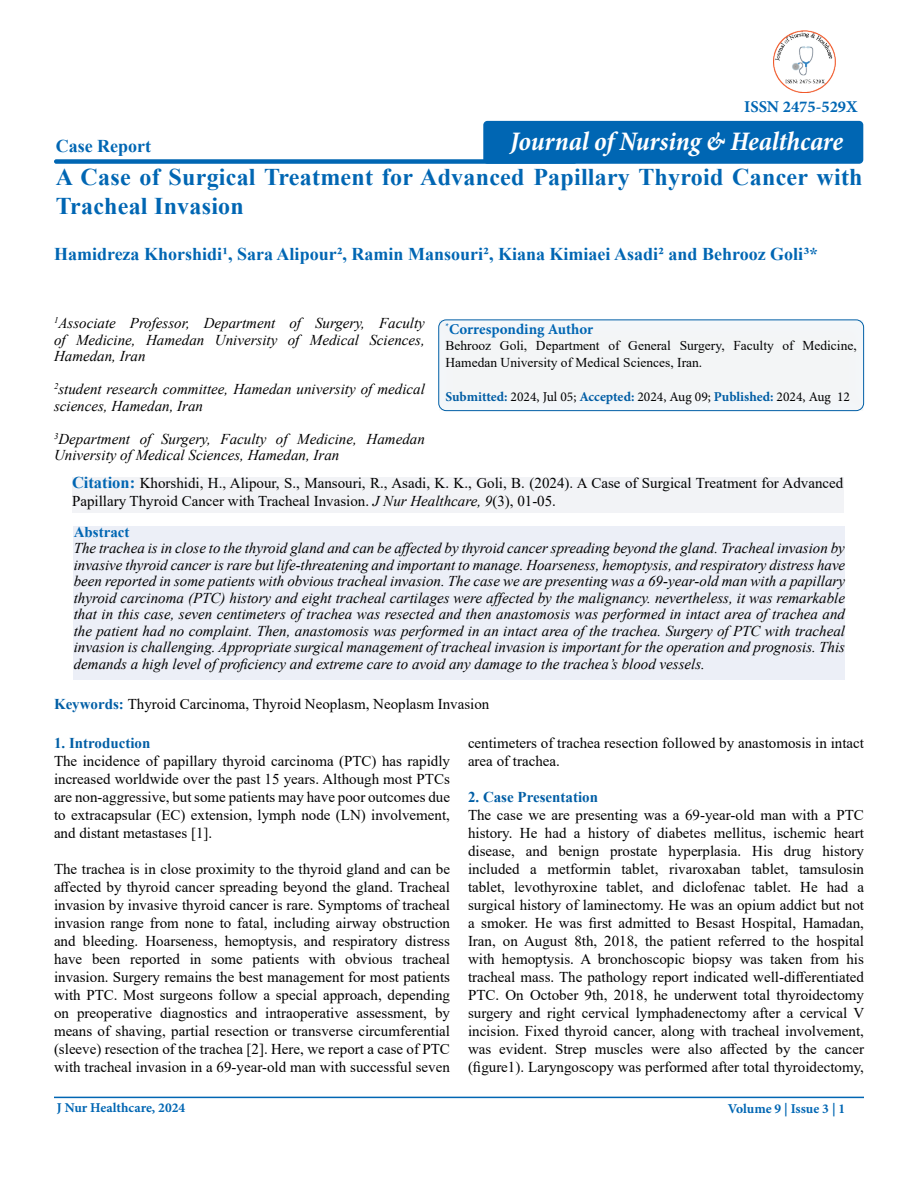
<style>
.page{position:relative;width:918px;height:1188px;background:#fff}
.page>*{position:absolute;margin:0;border:0;box-sizing:border-box;transform-origin:0 0}
.t1{font:italic 700 condensed 27px "Minion Pro";letter-spacing:-.005em;color:#fff}
.t2{font:700 24px/28.8px "Times New Roman";letter-spacing:.01em;color:#0066b3}
.t3{font:700 18px "Times New Roman";color:#0066b3}
.t4{font:700 16.5px "Minion Pro";color:#0066b3}
.t5{font:15px/18px "Times New Roman";color:#000;text-align:justify}
.t6{font:italic 15px/16.5px "Times New Roman";color:#000;text-align:justify}
.t7{font:700 15px "Times New Roman";color:#005ea5}
.t8{font:700 15px "Minion Pro";color:#0066b3}
.t9{font:700 15px "Times New Roman";color:#0066b3}
.t10{font:13.5px/16.5px "Times New Roman";color:#000}
.t11{font:13.5px "Minion Pro";color:#000}
.t12{font:700 13.5px "Minion Pro";color:#0066b3}
.s1{font-weight:700;color:#005da4}
.s2{font-weight:700;font-size:16.5px;color:#0066b3}
.s3{font-style:italic}
.s4{font-weight:700;color:#005ea5}
</style>
<div class="page">
<div style="left:483px;top:121px;width:380px;height:43px;background:#0066b3;border-radius:4px"></div>
<div style="left:54px;top:159px;width:523px;height:5px;background:#0066b3;border-radius:2px"></div>
<hr style="left:54px;top:1097px;width:810px;height:1px;background:#0066b3">
<div style="left:425px;top:310px;width:452px;height:102px;background:#f3f5f6"></div>
<img style="left:773px;top:30px;width:63px;height:62px">
<div style="left:72px;top:477px;width:771px;height:35px;background:#f2f3f6"></div>
<div style="left:438px;top:320px;width:426px;height:91px;border:1px solid #015fa6;border-radius:8px"></div>
<div style="left:74px;top:526px;width:771px;height:154px;background:#eceff7"></div>
<p class="t4" style="left:744px;top:96px;width:115px">ISSN 2475-529X</p>
<h1 class="t1" style="left:510px;top:122px;width:334px">Journal of Nursing &amp; Healthcare</h1>
<h2 class="t2" style="left:56px;top:162px;width:808px">A Case of Surgical Treatment for Advanced Papillary Thyroid Cancer with<br>Tracheal Invasion</h2>
<p class="t3" style="left:56px;top:133px;width:97px">Case Report</p>
<p class="t3" style="left:54px;top:241px;width:766px">Hamidreza Khorshidi1, Sara Alipour2, Ramin Mansouri2, Kiana Kimiaei Asadi2 and Behrooz Goli3*</p>
<p class="t6" style="left:54px;top:314px;width:372px"><sup>1</sup>Associate Professor, Department of Surgery, Faculty of Medicine, Hamedan University of Medical Sciences, Hamedan, Iran</p>
<p class="t6" style="left:54px;top:380px;width:372px"><sup>2</sup>student research committee, Hamedan university of medical sciences, Hamedan, Iran</p>
<p class="t6" style="left:54px;top:430px;width:372px"><sup>3</sup>Department of Surgery, Faculty of Medicine, Hamedan<br>University of Medical Sciences, Hamedan, Iran</p>
<p class="t8" style="left:446px;top:318px;width:149px"><sup>*</sup>Corresponding Author</p>
<p class="t10" style="left:446px;top:337px;width:413px">Behrooz Goli, Department of General Surgery, Faculty of Medicine,<br>Hamedan University of Medical Sciences, Iran.</p>
<p class="t11" style="left:446px;top:388px;width:406px"><span class="s1">Submitted:</span> 2024, Jul 05; <span class="s1">Accepted:</span> 2024, Aug 09; <span class="s1">Published:</span> 2024, Aug 12</p>
<p class="t5" style="left:72px;top:474px;width:773px"><span class="s2">Citation:</span> Khorshidi, H., Alipour, S., Mansouri, R., Asadi, K. K., Goli, B. (2024). A Case of Surgical Treatment for Advanced<br>Papillary Thyroid Cancer with Tracheal Invasion. <span class="s3">J Nur Healthcare, 9</span>(3), 01-05.</p>
<p class="t9" style="left:74px;top:521px;width:57px">Abstract</p>
<p class="t6" style="left:74px;top:540px;width:773px">The trachea is in close to the thyroid gland and can be affected by thyroid cancer spreading beyond the gland. Tracheal invasion by invasive thyroid cancer is rare but life-threatening and important to manage. Hoarseness, hemoptysis, and respiratory distress have been reported in some patients with obvious tracheal invasion. The case we are presenting was a 69-year-old man with a papillary thyroid carcinoma (PTC) history and eight tracheal cartilages were affected by the malignancy. nevertheless, it was remarkable that in this case, seven centimeters of trachea was resected and then anastomosis was performed in intact area of trachea and the patient had no complaint. Then, anastomosis was performed in an intact area of the trachea. Surgery of PTC with tracheal invasion is challenging. Appropriate surgical management of tracheal invasion is important for the operation and prognosis. This demands a high level of proficiency and extreme care to avoid any damage to the trachea’s blood vessels.</p>
<p class="t5" style="left:54px;top:694px;width:437px"><span class="s4">Keywords:</span> Thyroid Carcinoma, Thyroid Neoplasm, Neoplasm Invasion</p>
<p class="t7" style="left:54px;top:733px;width:98px">1. Introduction</p>
<p class="t5" style="left:54px;top:752px;width:398px">The incidence of papillary thyroid carcinoma (PTC) has rapidly increased worldwide over the past 15 years. Although most PTCs are non-aggressive, but some patients may have poor outcomes due to extracapsular (EC) extension, lymph node (LN) involvement, and distant metastases [1].</p>
<p class="t5" style="left:54px;top:860px;width:398px">The trachea is in close proximity to the thyroid gland and can be affected by thyroid cancer spreading beyond the gland. Tracheal invasion by invasive thyroid cancer is rare. Symptoms of tracheal invasion range from none to fatal, including airway obstruction and bleeding. Hoarseness, hemoptysis, and respiratory distress have been reported in some patients with obvious tracheal invasion. Surgery remains the best management for most patients with PTC. Most surgeons follow a special approach, depending on preoperative diagnostics and intraoperative assessment, by means of shaving, partial resection or transverse circumferential (sleeve) resection of the trachea [2]. Here, we report a case of PTC with tracheal invasion in a 69-year-old man with successful seven</p>
<p class="t5" style="left:468px;top:734px;width:398px">centimeters of trachea resection followed by anastomosis in intact area of trachea.</p>
<p class="t7" style="left:468px;top:787px;width:132px">2. Case Presentation</p>
<p class="t5" style="left:468px;top:806px;width:398px">The case we are presenting was a 69-year-old man with a PTC history. He had a history of diabetes mellitus, ischemic heart disease, and benign prostate hyperplasia. His drug history included a metformin tablet, rivaroxaban tablet, tamsulosin tablet, levothyroxine tablet, and diclofenac tablet. He had a surgical history of laminectomy. He was an opium addict but not a smoker. He was first admitted to Besast Hospital, Hamadan, Iran, on August 8th, 2018, the patient referred to the hospital with hemoptysis. A bronchoscopic biopsy was taken from his tracheal mass. The pathology report indicated well-differentiated PTC. On October 9th, 2018, he underwent total thyroidectomy surgery and right cervical lymphadenectomy after a cervical V incision. Fixed thyroid cancer, along with tracheal involvement, was evident. Strep muscles were also affected by the cancer (figure1). Laryngoscopy was performed after total thyroidectomy,</p>
<p class="t12" style="left:57px;top:1098px;width:130px">J Nur Healthcare, 2024</p>
<p class="t12" style="left:728px;top:1099px;width:119px">Volume 9 | Issue 3 | 1</p>
</div>
